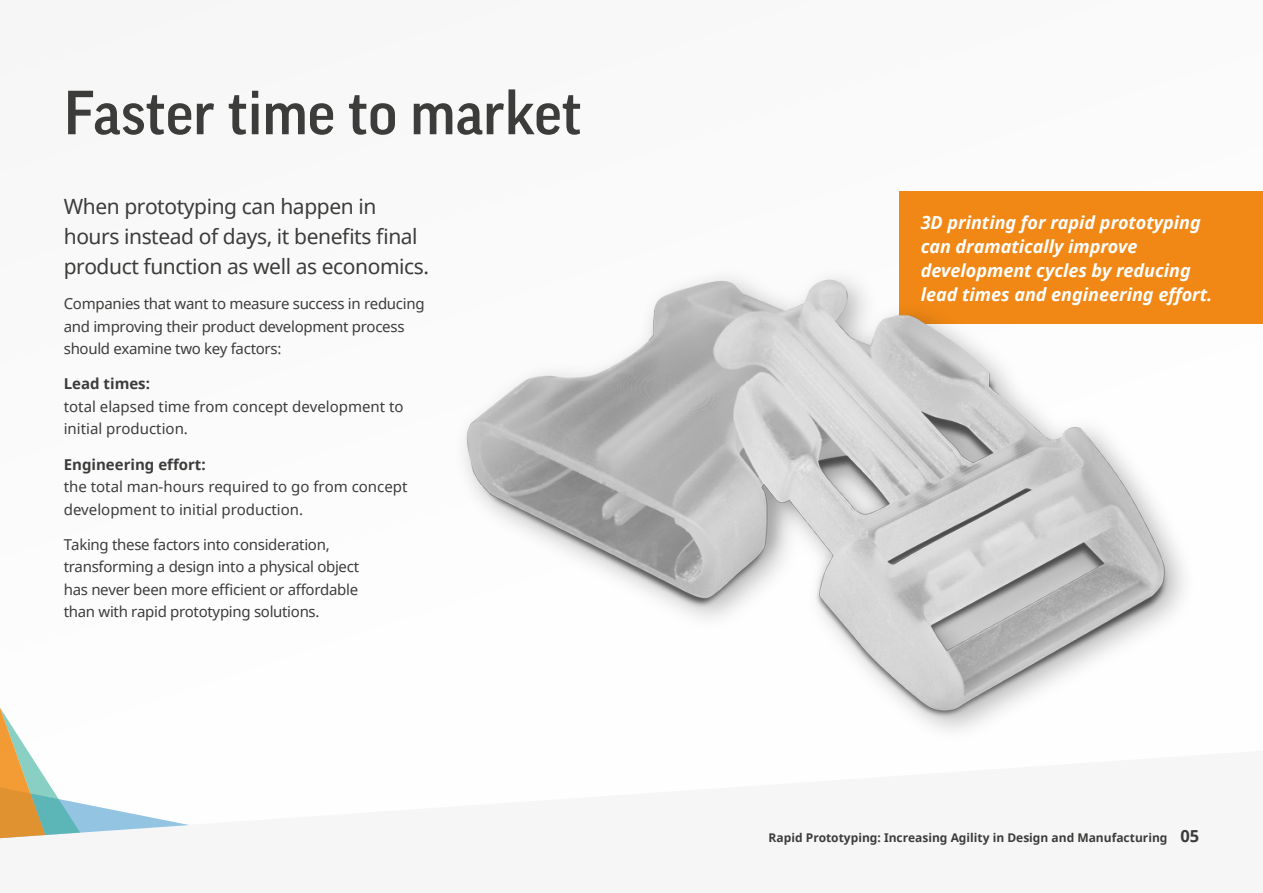
<style>
.page{position:relative;width:1263px;height:893px;background:#fff}
.page>*{position:absolute;margin:0;border:0;box-sizing:border-box;transform-origin:0 0}
.t1{font:500 60px "Good Pro";color:#3c3c3b}
.t2{font:21px/30px "Noto Sans";letter-spacing:-.02em;color:#3c3c3b}
.t3{font:italic 700 18px/24px "Noto Sans";color:#fff}
.t4{font:15px/22.5px "Noto Sans";letter-spacing:-.02em;color:#3c3c3b}
.t5{font:15px/22.5px "Noto Sans";color:#3c3c3b}
.t6{font:700 15px "Noto Sans";color:#3c3c3b}
.t7{font:700 12px "Noto Sans";color:#3c3c3b}
.s1{font-size:16.5px}
</style>
<div class="page">
<div style="left:0;top:0;width:1263px;height:829px;background:#f6f6f6"></div>
<div style="left:899px;top:191px;width:364px;height:133px;background:#f18815"></div>
<img style="left:466px;top:279px;width:714px;height:447px">
<svg style="left:0;top:708px;width:189px;height:130px"></svg>
<h1 class="t1" style="left:64px;top:79px;width:519px">Faster time to market</h1>
<h2 class="t2" style="left:64px;top:191px;width:367px">When prototyping can happen in hours instead of days, it benefits final product function as well as economics.</h2>
<p class="t4" style="left:64px;top:292px;width:362px">Companies that want to measure success in reducing and improving their product development process should examine two key factors:</p>
<p class="t6" style="left:64px;top:373px;width:88px">Lead times:</p>
<p class="t5" style="left:64px;top:395px;width:341px">total elapsed time from concept development to initial production.</p>
<p class="t6" style="left:64px;top:454px;width:143px">Engineering effort:</p>
<p class="t5" style="left:64px;top:475px;width:345px">the total man-hours required to go from concept development to initial production.</p>
<p class="t4" style="left:64px;top:533px;width:297px">Taking these factors into consideration, transforming a design into a physical object has never been more efficient or affordable than with rapid prototyping solutions.</p>
<p class="t3" style="left:921px;top:210px;width:293px">3D printing for rapid prototyping can dramatically improve development cycles by reducing lead times and engineering effort.</p>
<p class="t7" style="left:769px;top:829px;width:432px">Rapid Prototyping: Increasing Agility in Design and Manufacturing <span class="s1">05</span></p>
</div>
